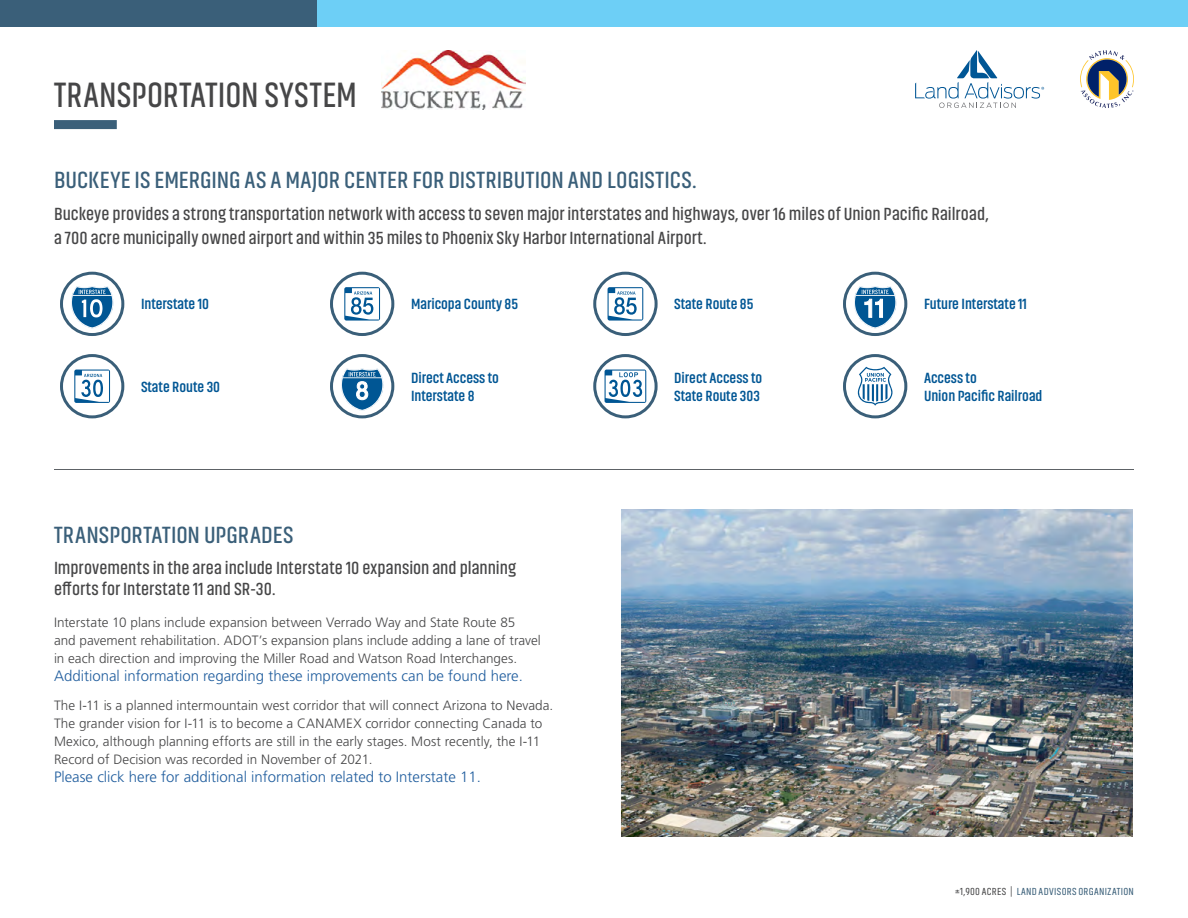
<style>
.page{position:relative;width:1188px;height:918px;background:#fff}
.page>*{position:absolute;margin:0;border:0;box-sizing:border-box;transform-origin:0 0}
.t1{font:600 36px "Akhand";letter-spacing:.01em;color:#464647;scale:.94 1}
.t2{font:600 24px "Akhand";letter-spacing:.005em;color:#3a5f79}
.t3{font:600 18px/24px "Akhand";letter-spacing:.005em;color:#464647}
.t4{font:700 15px/18px "Akhand";color:#005694}
.t5{font:300 15px "Frutiger LT Pro";color:#215e9e}
.t6{font:300 13.5px/18px "Frutiger LT Pro";letter-spacing:.005em;color:#464647}
.t7{font:10.5px "Akhand";letter-spacing:.035em;color:#3a5f79}
.s1{color:#464647}
</style>
<div class="page">
<div style="left:0;top:0;width:317px;height:27px;background:#3a5f79"></div>
<div style="left:317px;top:0;width:871px;height:27px;background:#6dcff6"></div>
<svg style="left:915px;top:50px;width:129px;height:58px"></svg>
<svg style="left:1080px;top:50px;width:54px;height:58px"></svg>
<img style="left:382px;top:51px;width:143px;height:58px">
<div style="left:54px;top:120px;width:63px;height:9px;background:#3a5f79"></div>
<svg style="left:61px;top:273px;width:62px;height:62px"></svg>
<div style="left:60px;top:272px;width:64px;height:64px;border:3px solid #3a5f79;border-radius:50%"></div>
<svg style="left:71px;top:286px;width:42px;height:42px"></svg>
<svg style="left:331px;top:273px;width:62px;height:62px"></svg>
<div style="left:330px;top:272px;width:64px;height:64px;border:3px solid #3a5f79;border-radius:50%"></div>
<svg style="left:344px;top:287px;width:36px;height:34px"></svg>
<svg style="left:595px;top:273px;width:61px;height:62px"></svg>
<div style="left:593px;top:272px;width:65px;height:64px;border:3px solid #3a5f79;border-radius:50%"></div>
<svg style="left:608px;top:287px;width:35px;height:34px"></svg>
<svg style="left:844px;top:273px;width:62px;height:62px"></svg>
<div style="left:843px;top:272px;width:64px;height:64px;border:3px solid #3a5f79;border-radius:50%"></div>
<svg style="left:854px;top:286px;width:42px;height:42px"></svg>
<svg style="left:61px;top:356px;width:62px;height:61px"></svg>
<div style="left:60px;top:354px;width:64px;height:64px;border:3px solid #3a5f79;border-radius:50%"></div>
<svg style="left:74px;top:370px;width:36px;height:33px"></svg>
<svg style="left:331px;top:356px;width:62px;height:61px"></svg>
<div style="left:330px;top:354px;width:64px;height:64px;border:3px solid #3a5f79;border-radius:50%"></div>
<svg style="left:341px;top:369px;width:42px;height:42px"></svg>
<svg style="left:595px;top:356px;width:61px;height:61px"></svg>
<div style="left:593px;top:354px;width:65px;height:64px;border:3px solid #3a5f79;border-radius:50%"></div>
<svg style="left:605px;top:370px;width:41px;height:33px"></svg>
<div style="left:843px;top:354px;width:64px;height:64px;border:3px solid #3a5f79;border-radius:50%"></div>
<svg style="left:858px;top:367px;width:34px;height:39px"></svg>
<hr style="left:54px;top:469px;width:1080px;height:1px;background:#5d6266">
<img style="left:621px;top:510px;width:512px;height:327px">
<h1 class="t1" style="left:54px;top:76px;width:324px">TRANSPORTATION SYSTEM</h1>
<h2 class="t2" style="left:54px;top:167px;width:644px">BUCKEYE IS EMERGING AS A MAJOR CENTER FOR DISTRIBUTION AND LOGISTICS.</h2>
<p class="t3" style="left:54px;top:202px;width:936px">Buckeye provides a strong transportation network with access to seven major interstates and highways, over 16 miles of Union Pacific Railroad, a 700 acre municipally owned airport and within 35 miles to Phoenix Sky Harbor International Airport.</p>
<p class="t4" style="left:141px;top:295px;width:69px">Interstate 10</p>
<p class="t4" style="left:411px;top:295px;width:109px">Maricopa County 85</p>
<p class="t4" style="left:674px;top:295px;width:81px">State Route 85</p>
<p class="t4" style="left:924px;top:295px;width:104px">Future Interstate 11</p>
<p class="t4" style="left:141px;top:378px;width:81px">State Route 30</p>
<p class="t4" style="left:411px;top:369px;width:90px">Direct Access to<br>Interstate 8</p>
<p class="t4" style="left:674px;top:369px;width:90px">Direct Access to<br>State Route 303</p>
<p class="t4" style="left:924px;top:369px;width:120px">Access to<br>Union Pacific Railroad</p>
<h2 class="t2" style="left:54px;top:522px;width:241px">TRANSPORTATION UPGRADES</h2>
<h3 class="t3" style="left:54px;top:558px;width:463px;line-height:21px">Improvements in the area include Interstate 10 expansion and planning efforts for Interstate 11 and SR-30.</h3>
<p class="t6" style="left:54px;top:613px;width:488px">Interstate 10 plans include expansion between Verrado Way and State Route 85<br>and pavement rehabilitation. ADOT’s expansion plans include adding a lane of travel in each direction and improving the Miller Road and Watson Road Interchanges.</p>
<p class="t5" style="left:54px;top:667px;width:471px">Additional information regarding these improvements can be found here.</p>
<p class="t6" style="left:54px;top:696px;width:501px">The I-11 is a planned intermountain west corridor that will connect Arizona to Nevada.<br>The grander vision for I-11 is to become a CANAMEX corridor connecting Canada to Mexico, although planning efforts are still in the early stages. Most recently, the I-11<br>Record of Decision was recorded in November of 2021.</p>
<p class="t5" style="left:54px;top:768px;width:428px">Please click here for additional information related to Interstate 11.</p>
<p class="t7" style="left:955px;top:886px;width:180px"><span class="s1">±1,900 ACRES |</span> LAND ADVISORS ORGANIZATION</p>
</div>
